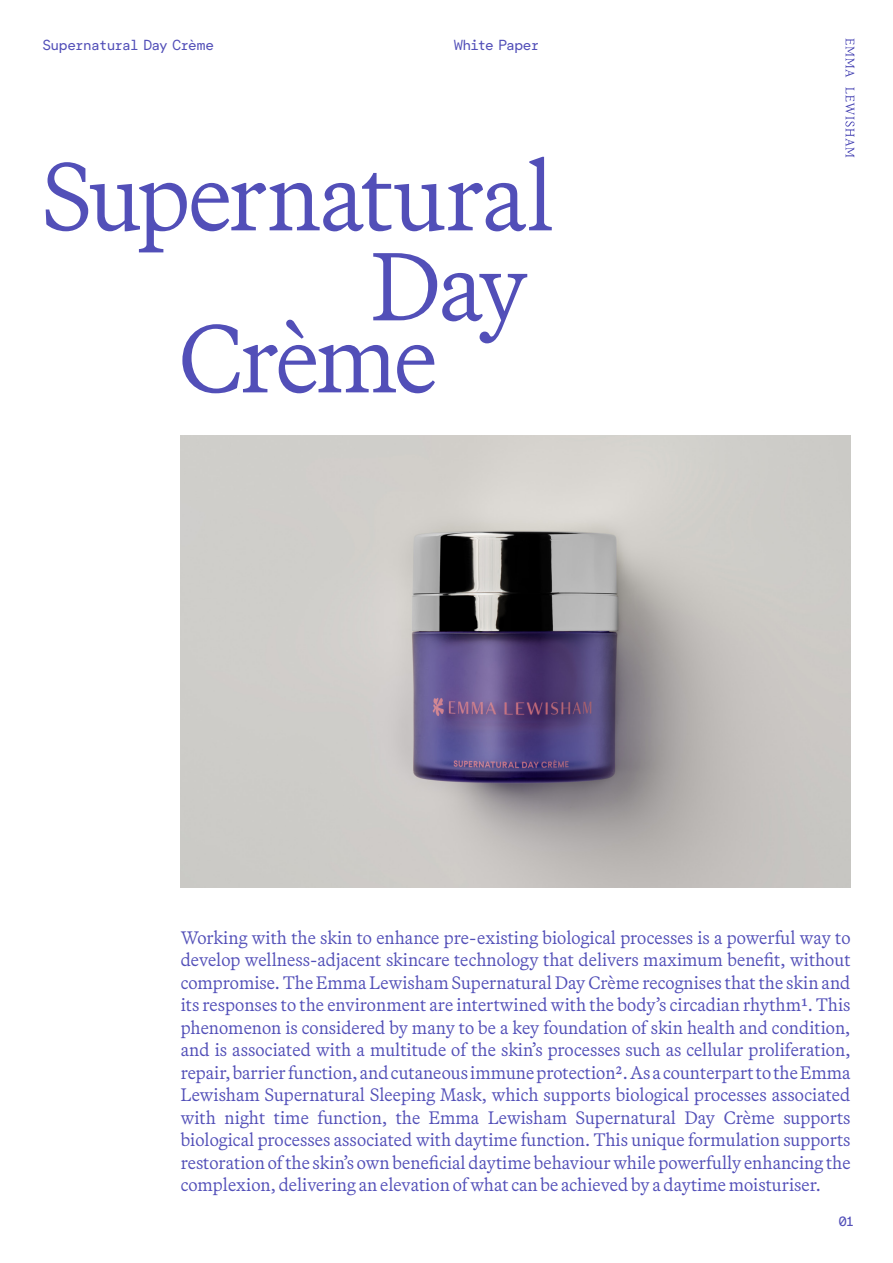
<style>
.page{position:relative;width:893px;height:1263px;background:#fff}
.page>*{position:absolute;margin:0;border:0;box-sizing:border-box;transform-origin:0 0}
.H2_Martina{font:300 96px "Martina Plantijn";letter-spacing:-.03em;color:#524fb8}
.Intro_Martina_14_18{font:300 18px/22.5px "Martina Plantijn";color:#524fb8;text-align:justify}
.t1{font:15px "Circular Reg Five Mono";letter-spacing:-.05em;color:#524fb8}
.s1{font-weight:400}
</style>
<div class="page">
<svg style="left:846px;top:39px;width:8px;height:38px"></svg>
<svg style="left:845px;top:87px;width:9px;height:70px"></svg>
<img style="left:181px;top:436px;width:669px;height:451px">
<p class="t1" style="left:43px;top:36px;width:173px">Supernatural Day Crème</p>
<p class="t1" style="left:454px;top:36px;width:87px">White Paper</p>
<p class="H2_Martina" style="left:43px;top:135px;width:513px">Supernatural</p>
<p class="H2_Martina" style="left:371px;top:225px;width:158px">Day</p>
<p class="H2_Martina" style="left:179px;top:297px;width:260px">Crème</p>
<p class="Intro_Martina_14_18" style="left:181px;top:925px;width:671px">Working with the skin to enhance pre-existing biological processes is a powerful way to develop wellness-adjacent skincare technology that delivers maximum benefit, without compromise. The Emma Lewisham Supernatural Day Crème recognises that the skin and its responses to the environment are intertwined with the body’s circadian rhythm<span class="s1">¹</span>. This phenomenon is considered by many to be a key foundation of skin health and condition, and is associated with a multitude of the skin’s processes such as cellular proliferation, repair, barrier function, and cutaneous immune protection<span class="s1">²</span>. As a counterpart to the Emma Lewisham Supernatural Sleeping Mask, which supports biological processes associated with night time function, the Emma Lewisham Supernatural Day Crème supports biological processes associated with daytime function. This unique formulation supports restoration of the skin’s own beneficial daytime behaviour while powerfully enhancing the complexion, delivering an elevation of what can be achieved by a daytime moisturiser.</p>
<p class="t1" style="left:838px;top:1212px;width:18px">01</p>
</div>
